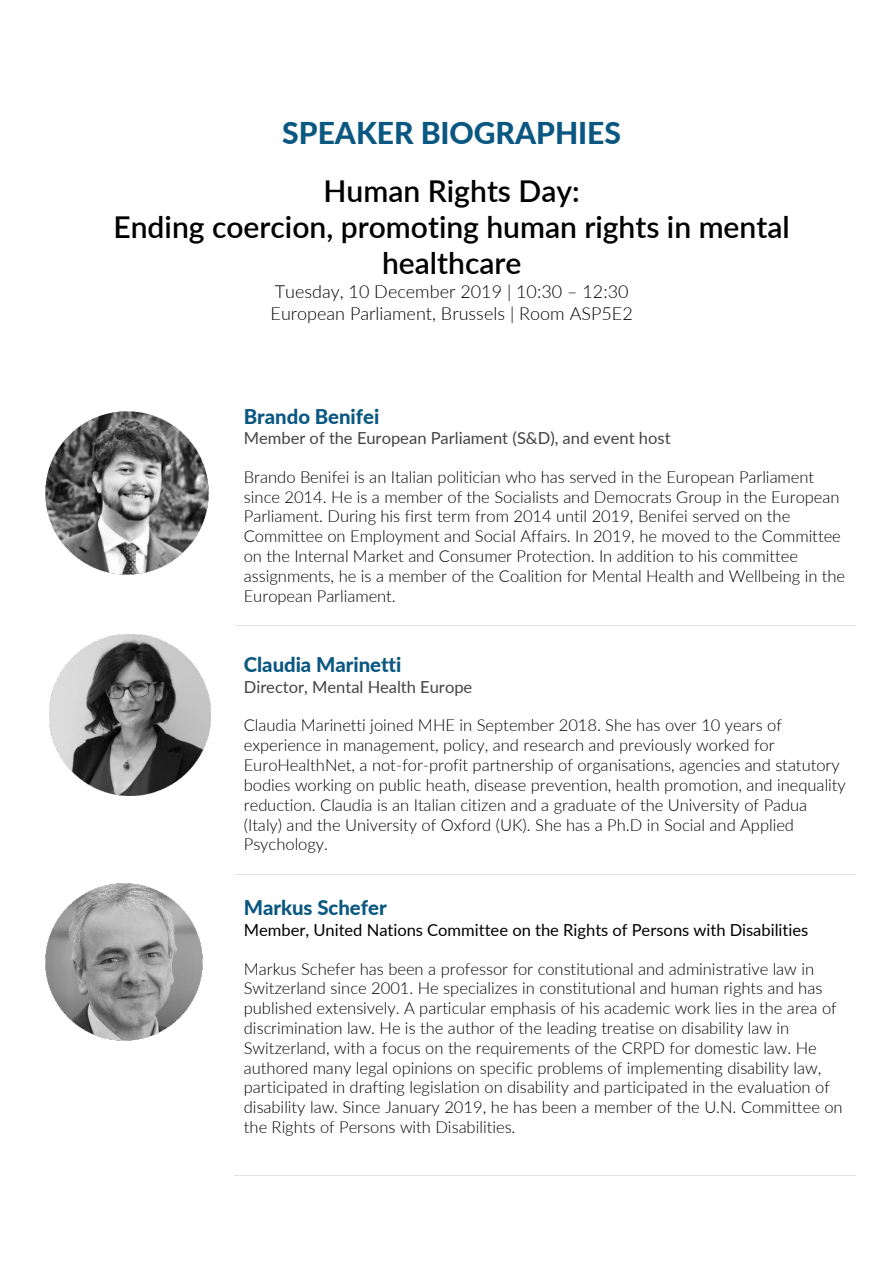
<style>
.page{position:relative;width:893px;height:1263px;background:#fff}
.page>*{position:absolute;margin:0;border:0;box-sizing:border-box;transform-origin:0 0}
.t1{font:600 30px/36px "Lato";color:#000;text-align:center}
.t2{font:800 30px "Lato";color:#0a5781}
.t3{font:800 20.4px "Lato";color:#0a5781}
.t4{font:300 18px/21.6px "Lato";color:#000}
.t5{font:300 16.5px/19.8px "Lato";color:#000}
.t6{font:16.5px "Lato";color:#434342}
.t7{font:16.5px "Lato";color:#000}
</style>
<div class="page">
<hr style="left:235px;top:625px;width:621px;height:1px;background:#e3e3e3">
<hr style="left:235px;top:874px;width:621px;height:1px;background:#e3e3e3">
<hr style="left:234px;top:1175px;width:622px;height:1px;background:#e3e3e3">
<img style="left:45px;top:411px;width:163px;height:164px">
<img style="left:50px;top:635px;width:161px;height:161px">
<img style="left:45px;top:883px;width:158px;height:158px">
<h1 class="t2" style="left:282px;top:111px;width:340px">SPEAKER BIOGRAPHIES</h1>
<h1 class="t1" style="left:113px;top:171px;width:678px">Human Rights Day:<br>Ending coercion, promoting human rights in mental healthcare</h1>
<p class="t4" style="left:271px;top:280px;width:364px">Tuesday, 10 December 2019 | 10:30 – 12:30<br>European Parliament, Brussels | Room ASP5E2</p>
<p class="t3" style="left:244px;top:401px;width:137px">Brando Benifei</p>
<p class="t6" style="left:244px;top:426px;width:428px">Member of the European Parliament (S&amp;D), and event host</p>
<p class="t5" style="left:244px;top:466px;width:603px">Brando Benifei is an Italian politician who has served in the European Parliament since 2014. He is a member of the Socialists and Democrats Group in the European Parliament. During his first term from 2014 until 2019, Benifei served on the Committee on Employment and Social Affairs. In 2019, he moved to the Committee on the Internal Market and Consumer Protection. In addition to his committee assignments, he is a member of the Coalition for Mental Health and Wellbeing in the European Parliament.</p>
<p class="t3" style="left:244px;top:650px;width:159px">Claudia Marinetti</p>
<p class="t6" style="left:244px;top:675px;width:230px">Director, Mental Health Europe</p>
<p class="t5" style="left:244px;top:715px;width:604px">Claudia Marinetti joined MHE in September 2018. She has over 10 years of experience in management, policy, and research and previously worked for EuroHealthNet, a not-for-profit partnership of organisations, agencies and statutory bodies working on public heath, disease prevention, health promotion, and inequality reduction. Claudia is an Italian citizen and a graduate of the University of Padua (Italy) and the University of Oxford (UK). She has a Ph.D in Social and Applied Psychology.</p>
<p class="t3" style="left:244px;top:893px;width:144px">Markus Schefer</p>
<p class="t7" style="left:244px;top:918px;width:566px">Member, United Nations Committee on the Rights of Persons with Disabilities</p>
<p class="t5" style="left:244px;top:958px;width:600px">Markus Schefer has been a professor for constitutional and administrative law in Switzerland since 2001. He specializes in constitutional and human rights and has published extensively. A particular emphasis of his academic work lies in the area of discrimination law. He is the author of the leading treatise on disability law in Switzerland, with a focus on the requirements of the CRPD for domestic law. He authored many legal opinions on specific problems of implementing disability law, participated in drafting legislation on disability and participated in the evaluation of disability law. Since January 2019, he has been a member of the U.N. Committee on the Rights of Persons with Disabilities.</p>
</div>
